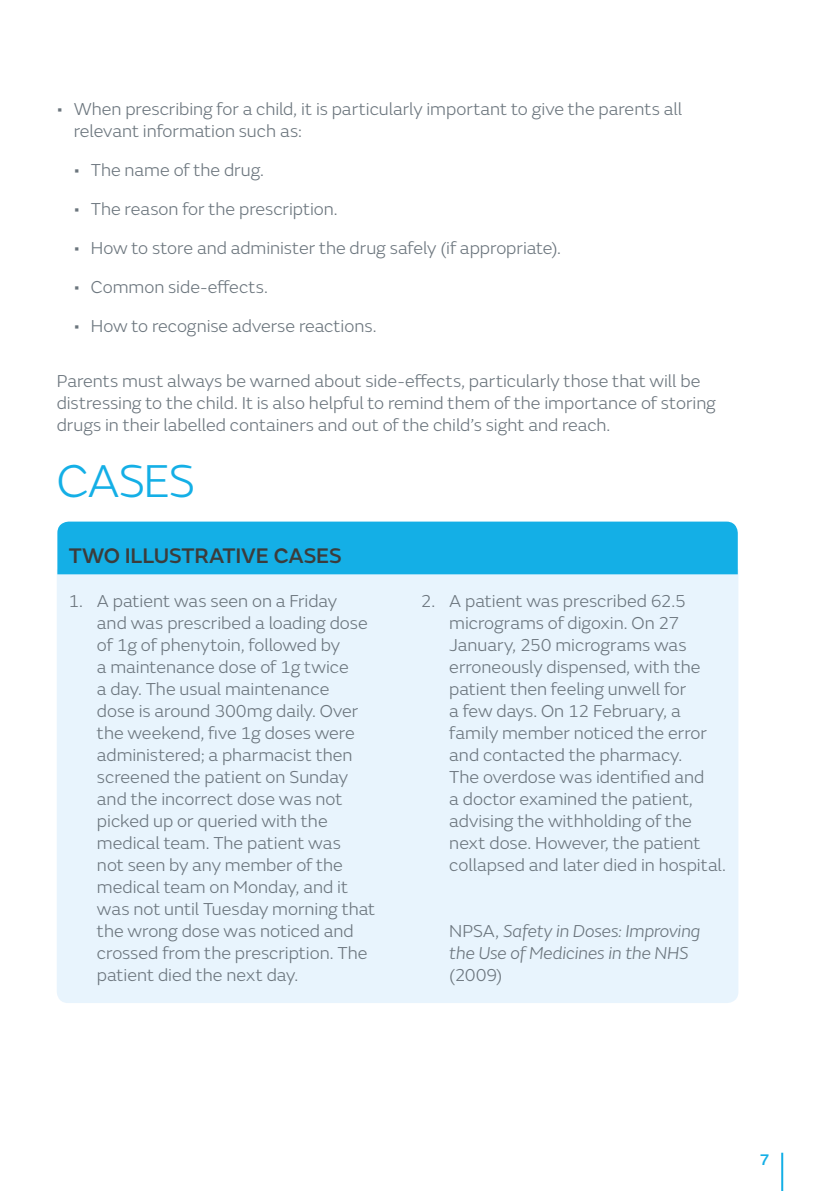
<style>
.page{position:relative;width:840px;height:1191px;background:#fff}
.page>*{position:absolute;margin:0;border:0;box-sizing:border-box;transform-origin:0 0}
.t1{font:300 48px "FS Emeric";letter-spacing:-.03em;color:#14afe6}
.t2{font:500 22px "FS Emeric";letter-spacing:-.01em;color:#3c3c3b}
.t3{font:300 18px/22px "FS Emeric";color:#6b757d}
.t4{font:italic 300 18px/22px "FS Emeric";letter-spacing:-.005em;color:#6b757d}
.t5{font:500 16px "FS Emeric";color:#14afe6}
.s1{font-style:normal}
</style>
<div class="page">
<hr style="left:780px;top:1152px;width:2px;height:39px;background:#14afe6">
<div style="left:57px;top:569px;width:681px;height:434px;background:#e8f4fd"></div>
<div style="left:57px;top:521px;width:680px;height:53px;background:#14afe6"></div>
<p class="t3" style="left:74px;top:97px;width:609px;text-indent:-17px">• When prescribing for a child, it is particularly important to give the parents all relevant information such as:</p>
<p class="t3" style="left:74px;top:158px;width:192px">• The name of the drug.</p>
<p class="t3" style="left:74px;top:197px;width:265px">• The reason for the prescription.</p>
<p class="t3" style="left:74px;top:236px;width:488px">• How to store and administer the drug safely (if appropriate).</p>
<p class="t3" style="left:74px;top:275px;width:195px">• Common side-effects.</p>
<p class="t3" style="left:74px;top:314px;width:304px">• How to recognise adverse reactions.</p>
<p class="t3" style="left:57px;top:369px;width:660px">Parents must always be warned about side-effects, particularly those that will be distressing to the child. It is also helpful to remind them of the importance of storing drugs in their labelled containers and out of the child’s sight and reach.</p>
<h1 class="t1" style="left:57px;top:448px;width:141px">CASES</h1>
<p class="t2" style="left:69px;top:539px;width:274px">TWO ILLUSTRATIVE CASES</p>
<p class="t3" style="left:97px;top:589px;width:279px;text-indent:-28px">1. A patient was seen on a Friday<br>and was prescribed a loading dose of 1g of phenytoin, followed by<br>a maintenance dose of 1g twice<br>a day. The usual maintenance<br>dose is around 300mg daily. Over the weekend, five 1g doses were administered; a pharmacist then screened the patient on Sunday and the incorrect dose was not picked up or queried with the medical team. The patient was<br>not seen by any member of the medical team on Monday, and it was not until Tuesday morning that the wrong dose was noticed and crossed from the prescription. The patient died the next day.</p>
<p class="t3" style="left:449px;top:589px;width:278px;text-indent:-28px">2. A patient was prescribed 62.5 micrograms of digoxin. On 27<br>January, 250 micrograms was erroneously dispensed, with the patient then feeling unwell for<br>a few days. On 12 February, a family member noticed the error and contacted the pharmacy.<br>The overdose was identified and<br>a doctor examined the patient, advising the withholding of the next dose. However, the patient collapsed and later died in hospital.</p>
<p class="t4" style="left:449px;top:919px;width:252px"><span class="s1">NPSA,</span> Safety in Doses: Improving the Use of Medicines in the NHS</p>
<p class="t3" style="left:449px;top:963px;width:55px">(2009)</p>
<p class="t5" style="left:759px;top:1147px;width:12px">7</p>
</div>
